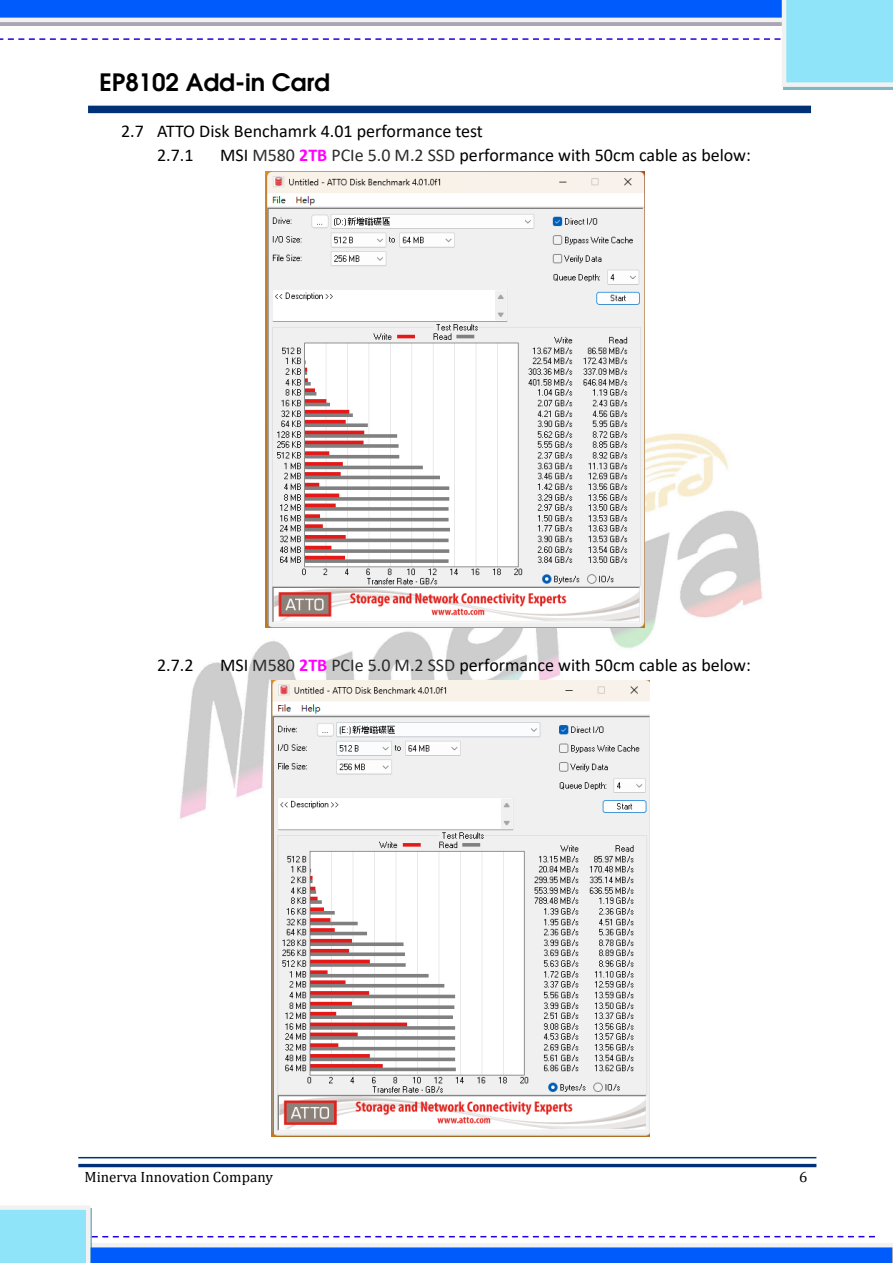
<style>
.page{position:relative;width:893px;height:1263px;background:#fff}
.page>*{position:absolute;margin:0;border:0;box-sizing:border-box;transform-origin:0 0}
.t1{font:600 24px "Avant Garde";color:#000}
.t2{font:18px/24px "Calibri";color:#000}
.t3{font:15px "Cambria";color:#000}
.s1{color:#2b2b2b}
.s2{font-weight:700;color:#f0f}
</style>
<div class="page">
<div style="left:88px;top:106px;width:723px;height:7px;background:#003177"></div>
<img style="left:180px;top:433px;width:582px;height:649px">
<hr style="left:78px;top:1164px;width:738px;height:3px;background:#003177">
<hr style="left:78px;top:1157px;width:738px;height:1px;background:#003177">
<svg style="left:0;top:1206px;width:892px;height:57px"></svg>
<div style="left:783px;top:0;width:109px;height:90px;background:#7fb7c2"></div>
<svg style="left:0;top:0;width:892px;height:87px"></svg>
<img style="left:265px;top:171px;width:380px;height:456px">
<img style="left:271px;top:680px;width:378px;height:457px">
<h1 class="t1" style="left:99px;top:67px;width:232px">EP8102 Add-in Card</h1>
<p class="t2" style="left:157px;top:119px;width:327px;text-indent:-36px">2.7 ATTO Disk Benchamrk 4.01 performance test<br>2.7.1</p>
<p class="t2" style="left:220px;top:143px;width:532px">MSI <span class="s1">M580</span> <span class="s2">2TB</span> <span class="s1">PCIe 5.0 M.2 SSD</span> performance with 50cm cable as below:</p>
<p class="t2" style="left:157px;top:652px;width:38px">2.7.2</p>
<p class="t2" style="left:220px;top:652px;width:532px">MSI <span class="s1">M580</span> <span class="s2">2TB</span> <span class="s1">PCIe 5.0 M.2 SSD</span> performance with 50cm cable as below:</p>
<p class="t3" style="left:85px;top:1168px;width:190px">Minerva Innovation Company</p>
<p class="t3" style="left:799px;top:1168px;width:10px">6</p>
</div>
